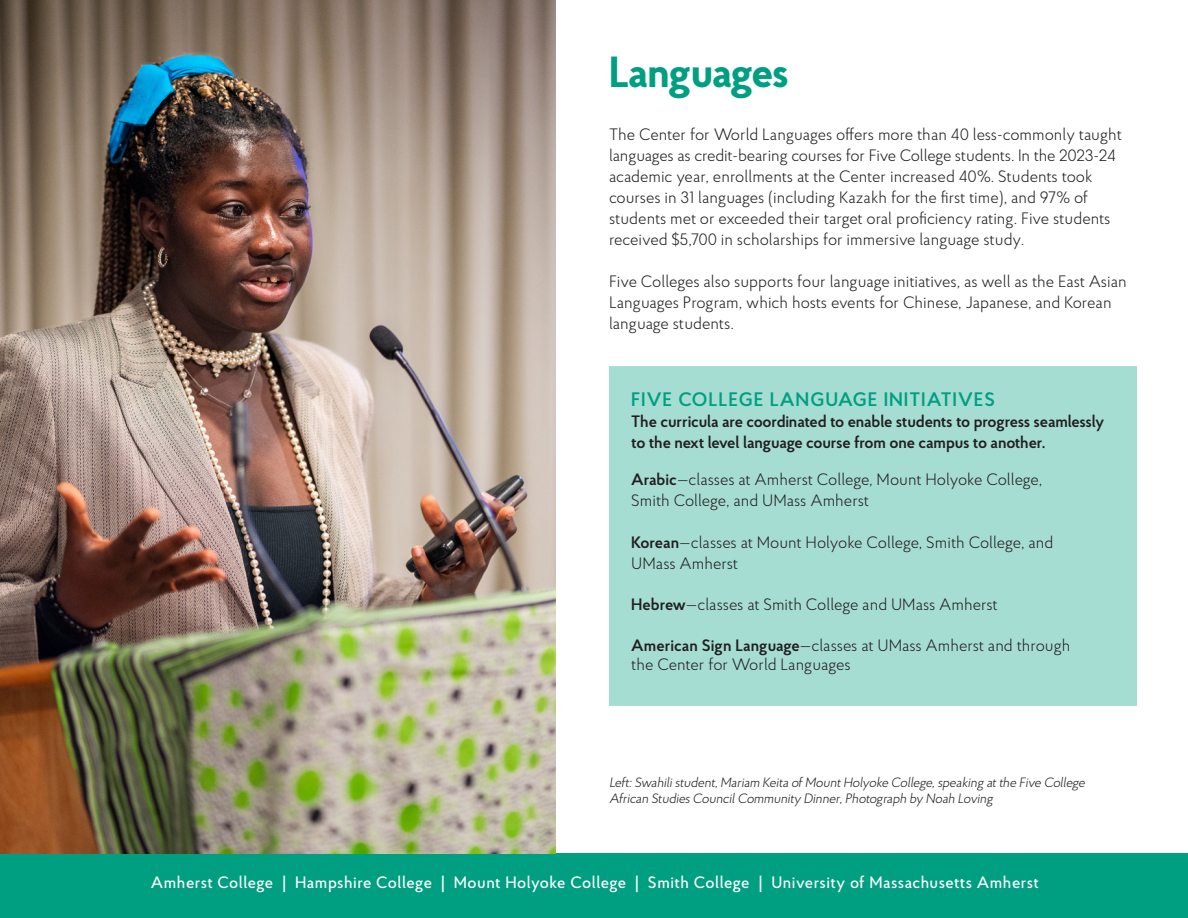
<style>
.page{position:relative;width:1188px;height:918px;background:#fff}
.page>*{position:absolute;margin:0;border:0;box-sizing:border-box;transform-origin:0 0}
.t1{font:700 43.5px "Proba Pro";letter-spacing:-.025em;color:#009f82}
.t2{font:600 19.5px "Proba Pro";letter-spacing:.05em;color:#009f82}
.t3{font:300 16.5px/21px "Proba Pro";color:#231f20}
.t4{font:600 16.5px/21px "Proba Pro";letter-spacing:-.01em;color:#231f20}
.t5{font:500 16.5px "Proba Pro";letter-spacing:.03em;color:#fff}
.t6{font:italic 300 13.5px/16.5px "Proba Pro";color:#231f20}
.s1{font-weight:600}
</style>
<div class="page">
<div style="left:0;top:854px;width:1188px;height:64px;background:#009f82"></div>
<div style="left:609px;top:366px;width:527px;height:339px;background:#a6ddd3"></div>
<img style="left:0;top:0;width:555px;height:854px">
<p class="t1" style="left:609px;top:42px;width:181px">Languages</p>
<p class="t3" style="left:609px;top:124px;width:514px">The Center for World Languages offers more than 40 less-commonly taught languages as credit-bearing courses for Five College students. In the 2023-24 academic year, enrollments at the Center increased 40%. Students took courses in 31 languages (including Kazakh for the first time), and 97% of students met or exceeded their target oral proficiency rating. Five students received $5,700 in scholarships for immersive language study.</p>
<p class="t3" style="left:609px;top:270px;width:519px">Five Colleges also supports four language initiatives, as well as the East Asian<br>Languages Program, which hosts events for Chinese, Japanese, and Korean language students.</p>
<p class="t2" style="left:631px;top:386px;width:365px">FIVE COLLEGE LANGUAGE INITIATIVES</p>
<p class="t4" style="left:631px;top:410px;width:474px">The curricula are coordinated to enable students to progress seamlessly to the next level language course from one campus to another.</p>
<p class="t3" style="left:631px;top:469px;width:413px"><span class="s1">Arabic</span>—classes at Amherst College, Mount Holyoke College,<br>Smith College, and UMass Amherst</p>
<p class="t3" style="left:631px;top:531px;width:424px"><span class="s1">Korean</span>—classes at Mount Holyoke College, Smith College, and<br>UMass Amherst</p>
<p class="t3" style="left:631px;top:593px;width:368px"><span class="s1">Hebrew</span>—classes at Smith College and UMass Amherst</p>
<p class="t3" style="left:631px;top:636px;width:441px;line-height:19px"><span class="s1">American Sign Language</span>—classes at UMass Amherst and through the Center for World Languages</p>
<p class="t6" style="left:609px;top:773px;width:480px">Left:Swahilistudent,Mariam Keita ofMountHolyoke College,speaking atthe Five College<br>African StudiesCouncilCommunity Dinner,Photograph by Noah Loving</p>
<p class="t5" style="left:151px;top:872px;width:889px">Amherst College | Hampshire College | Mount Holyoke College | Smith College | University of Massachusetts Amherst</p>
</div>
